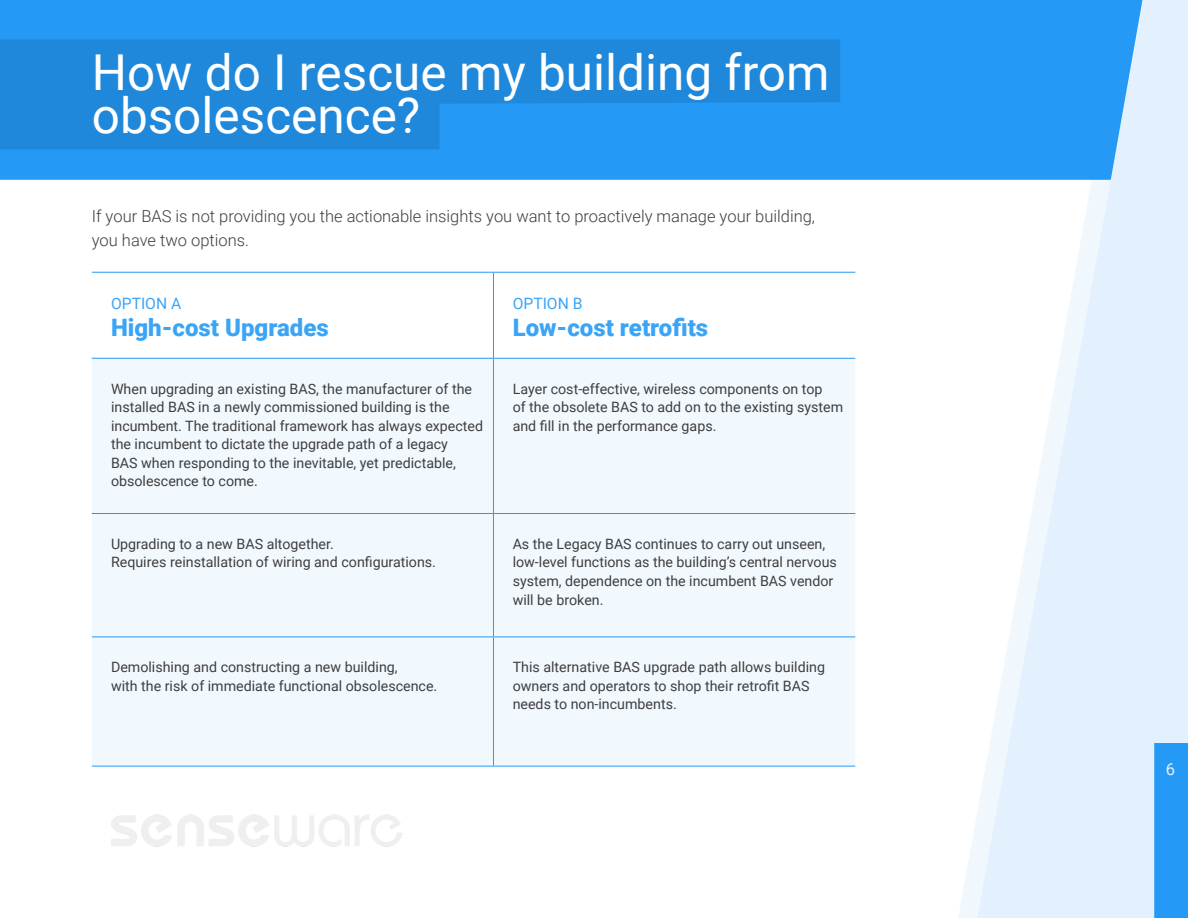
<style>
.page{position:relative;width:1188px;height:918px;background:#fff}
.page>*{position:absolute;margin:0;border:0;box-sizing:border-box;transform-origin:0 0}
.t1{font:49.5px/43.5px "Roboto";color:#fff}
.BODY{font:900 24px "Roboto";color:#3aa4f7}
.BODY-2{font:300 16.5px/24px "Roboto";color:#3e3e3f}
.t2{font:16.5px "Roboto";color:#fff}
.BODY-3{font:15.6px "Roboto";color:#3aa4f7}
.BODY-4{font:14.25px/18.6px "Roboto";color:#3e3e3f}
</style>
<div class="page">
<div style="left:0;top:0;width:918px;height:180px;background:#249af6"></div>
<div style="left:92px;top:359px;width:763px;height:407px;background:#f2f9fe"></div>
<hr style="left:493px;top:273px;width:1px;height:85px;background:#249af6">
<hr style="left:92px;top:358px;width:401px;height:1px;background:#249af6">
<hr style="left:493px;top:358px;width:362px;height:1px;background:#249af6">
<hr style="left:493px;top:359px;width:1px;height:154px;background:#249af6">
<hr style="left:92px;top:513px;width:401px;height:1px;background:#249af6">
<hr style="left:493px;top:513px;width:362px;height:1px;background:#249af6">
<hr style="left:493px;top:514px;width:1px;height:123px;background:#249af6">
<hr style="left:92px;top:637px;width:401px;height:1px;background:#249af6">
<hr style="left:493px;top:637px;width:362px;height:1px;background:#249af6">
<hr style="left:493px;top:637px;width:1px;height:129px;background:#249af6">
<hr style="left:92px;top:766px;width:401px;height:1px;background:#249af6">
<hr style="left:493px;top:766px;width:362px;height:1px;background:#249af6">
<hr style="left:92px;top:272px;width:401px;height:1px;background:#249af6">
<hr style="left:493px;top:272px;width:362px;height:1px;background:#249af6">
<svg style="left:0;top:39px;width:840px;height:111px;background:#208bdf"></svg>
<svg style="left:918px;top:0;width:270px;height:918px"></svg>
<h1 class="t1" style="left:92px;top:48px;width:739px">How do I rescue my building from obsolescence?</h1>
<p class="BODY-2" style="left:92px;top:204px;width:725px">If your BAS is not providing you the actionable insights you want to proactively manage your building, you have two options.</p>
<p class="BODY-3" style="left:111px;top:293px;width:72px">OPTION A</p>
<p class="BODY" style="left:111px;top:311px;width:219px">High-cost Upgrades</p>
<p class="BODY-3" style="left:513px;top:293px;width:71px">OPTION B</p>
<p class="BODY" style="left:513px;top:311px;width:197px">Low-cost retrofits</p>
<p class="BODY-4" style="left:111px;top:379px;width:374px">When upgrading an existing BAS, the manufacturer of the installed BAS in a newly commissioned building is the incumbent. The traditional framework has always expected the incumbent to dictate the upgrade path of a legacy<br>BAS when responding to the inevitable, yet predictable, obsolescence to come.</p>
<p class="BODY-4" style="left:513px;top:379px;width:332px">Layer cost-effective, wireless components on top<br>of the obsolete BAS to add on to the existing system and fill in the performance gaps.</p>
<p class="BODY-4" style="left:111px;top:534px;width:327px">Upgrading to a new BAS altogether.<br>Requires reinstallation of wiring and configurations.</p>
<p class="BODY-4" style="left:513px;top:534px;width:326px">As the Legacy BAS continues to carry out unseen, low-level functions as the building’s central nervous system, dependence on the incumbent BAS vendor will be broken.</p>
<p class="BODY-4" style="left:111px;top:658px;width:328px">Demolishing and constructing a new building,<br>with the risk of immediate functional obsolescence.</p>
<p class="BODY-4" style="left:513px;top:658px;width:314px">This alternative BAS upgrade path allows building owners and operators to shop their retrofit BAS needs to non-incumbents.</p>
<p class="t2" style="left:1166px;top:758px;width:11px">6</p>
</div>
